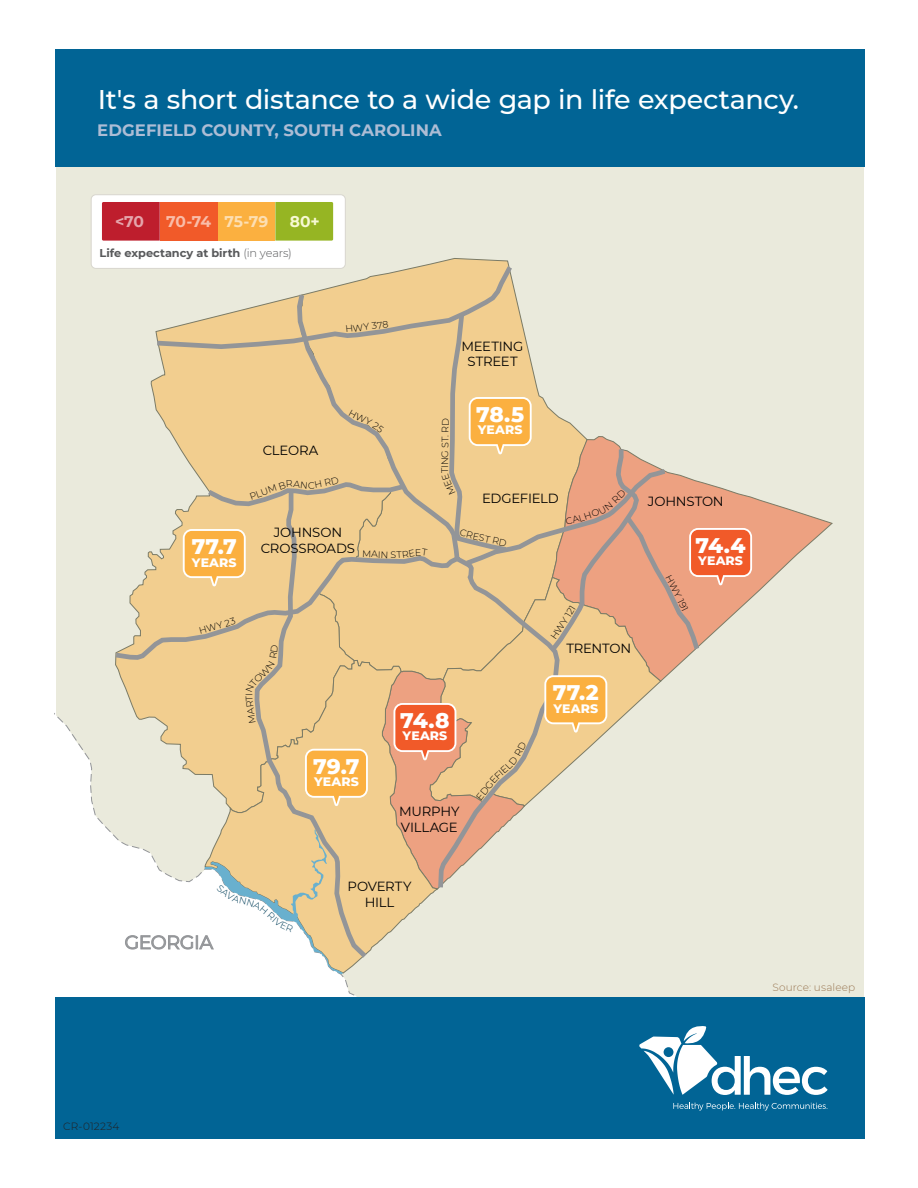
<style>
.page{position:relative;width:918px;height:1188px;background:#fff}
.page>*{position:absolute;margin:0;border:0;box-sizing:border-box;transform-origin:0 0}
.t1{font:500 27px "Montserrat";letter-spacing:-.01em;color:#fff}
.t2{font:800 21.6px "Montserrat";letter-spacing:-.005em;color:#fff}
.t3{font:18.9px "Montserrat";letter-spacing:-.02em;color:#939598}
.t4{font:700 16.5px "Montserrat";color:#adbdd5}
.t5{font:700 15.45px "Montserrat";letter-spacing:-.025em;color:#f9bda9}
.t6{font:700 15.45px "Montserrat";color:#e5a5ab}
.t7{font:700 15.45px "Montserrat";color:#f7f9d3}
.t8{font:13.2px/15.9px "Montserrat";letter-spacing:-.01em;color:#000;text-align:center}
.t9{font:800 12.45px "Montserrat";letter-spacing:.01em;color:#fff}
.t10{font:700 11.4px "Montserrat";letter-spacing:-.005em;color:#58595b}
.t11{font:300 10.5px "Montserrat";letter-spacing:.01em;color:#9b7955}
.t12{font:300 10.5px "Montserrat";letter-spacing:.02em;color:#231f20}
.t13{font:300 9.45px "Montserrat";color:#000}
.s1{color:#fddfb3}
.s2{font-weight:300}
</style>
<div class="page">
<div style="left:56px;top:167px;width:808px;height:831px;background:#eaeadc"></div>
<svg style="left:752px;top:497px;width:81px;height:101px"></svg>
<svg style="left:55px;top:716px;width:312px;height:282px"></svg>
<div style="left:91px;top:195px;width:254px;height:73px;background:#fff;border-radius:5px"></div>
<div style="left:91px;top:194px;width:255px;height:75px;border:1px solid #d8d6ce;border-radius:5px"></div>
<div style="left:218px;top:202px;width:57px;height:39px;background:#fbb040"></div>
<div style="left:160px;top:202px;width:58px;height:39px;background:#f15a29"></div>
<div style="left:102px;top:202px;width:58px;height:39px;background:#be1e2d"></div>
<div style="left:275px;top:202px;width:58px;height:39px;background:#96b523"></div>
<div style="left:55px;top:50px;width:810px;height:117px;background:#016495"></div>
<div style="left:55px;top:998px;width:810px;height:141px;background:#016495"></div>
<svg style="left:639px;top:1026px;width:189px;height:69px"></svg>
<svg style="left:673px;top:1103px;width:155px;height:8px"></svg>
<svg style="left:111px;top:261px;width:641px;height:713px"></svg>
<h1 class="t1" style="left:98px;top:80px;width:703px">It's a short distance to a wide gap in life expectancy.</h1>
<p class="t4" style="left:97px;top:119px;width:346px">EDGEFIELD COUNTY, SOUTH CAROLINA</p>
<p class="t6" style="left:115px;top:210px;width:30px">&lt;70</p>
<p class="t5" style="left:166px;top:210px;width:104px">70-74 <span class="s1">75-79</span></p>
<p class="t7" style="left:290px;top:210px;width:32px">80+</p>
<p class="t10" style="left:100px;top:245px;width:194px">Life expectancy at birth <span class="s2">(in years)</span></p>
<p class="t2" style="left:192px;top:531px;width:46px">77.7</p>
<p class="t9" style="left:192px;top:553px;width:46px">YEARS</p>
<p class="t13" style="left:205px;top:623px;width:31px;rotate:-16deg">WY 23</p>
<p class="t13" style="left:352px;top:322px;width:37px;rotate:-7deg">WY 378</p>
<p class="t8" style="left:462px;top:337px;width:63px">MEETING<br>STREET</p>
<p class="t8" style="left:263px;top:442px;width:57px">CLEORA</p>
<p class="t8" style="left:261px;top:524px;width:96px">JOHNSON<br>CROSSROADS</p>
<p class="t2" style="left:313px;top:750px;width:48px">79.7</p>
<p class="t9" style="left:314px;top:773px;width:46px">YEARS</p>
<p class="t13" style="left:438px;top:465px;width:49px;rotate:-89deg">NG ST. RD</p>
<p class="t13" style="left:391px;top:548px;width:7px">S</p>
<p class="t13" style="left:438px;top:473px;width:10px;rotate:-90deg">TI</p>
<p class="t2" style="left:400px;top:705px;width:51px">74.8</p>
<p class="t9" style="left:403px;top:727px;width:46px">YEARS</p>
<p class="t2" style="left:476px;top:399px;width:50px">78.5</p>
<p class="t9" style="left:478px;top:421px;width:46px">YEARS</p>
<p class="t8" style="left:482px;top:489px;width:78px">EDGEFIELD</p>
<p class="t8" style="left:648px;top:493px;width:77px">JOHNSTON</p>
<p class="t13" style="left:557px;top:620px;width:22px;rotate:-58deg">Y 121</p>
<p class="t8" style="left:566px;top:639px;width:66px">TRENTON</p>
<p class="t2" style="left:553px;top:677px;width:47px">77.2</p>
<p class="t9" style="left:553px;top:699px;width:46px">YEARS</p>
<p class="t2" style="left:696px;top:530px;width:52px">74.4</p>
<p class="t9" style="left:698px;top:552px;width:46px">YEARS</p>
<p class="t13" style="left:682px;top:589px;width:22px;rotate:64deg">Y 191</p>
<p class="t8" style="left:399px;top:803px;width:62px;text-align:left">MURPHY<br>VILLAGE</p>
<p class="t3" style="left:125px;top:929px;width:90px">GEORGIA</p>
<p class="t12" style="left:63px;top:1119px;width:58px">CR-012234</p>
<p class="t8" style="left:348px;top:878px;width:65px">POVERTY<br>HILL</p>
<p class="t11" style="left:773px;top:980px;width:84px">Source: usaleep</p>
</div>
